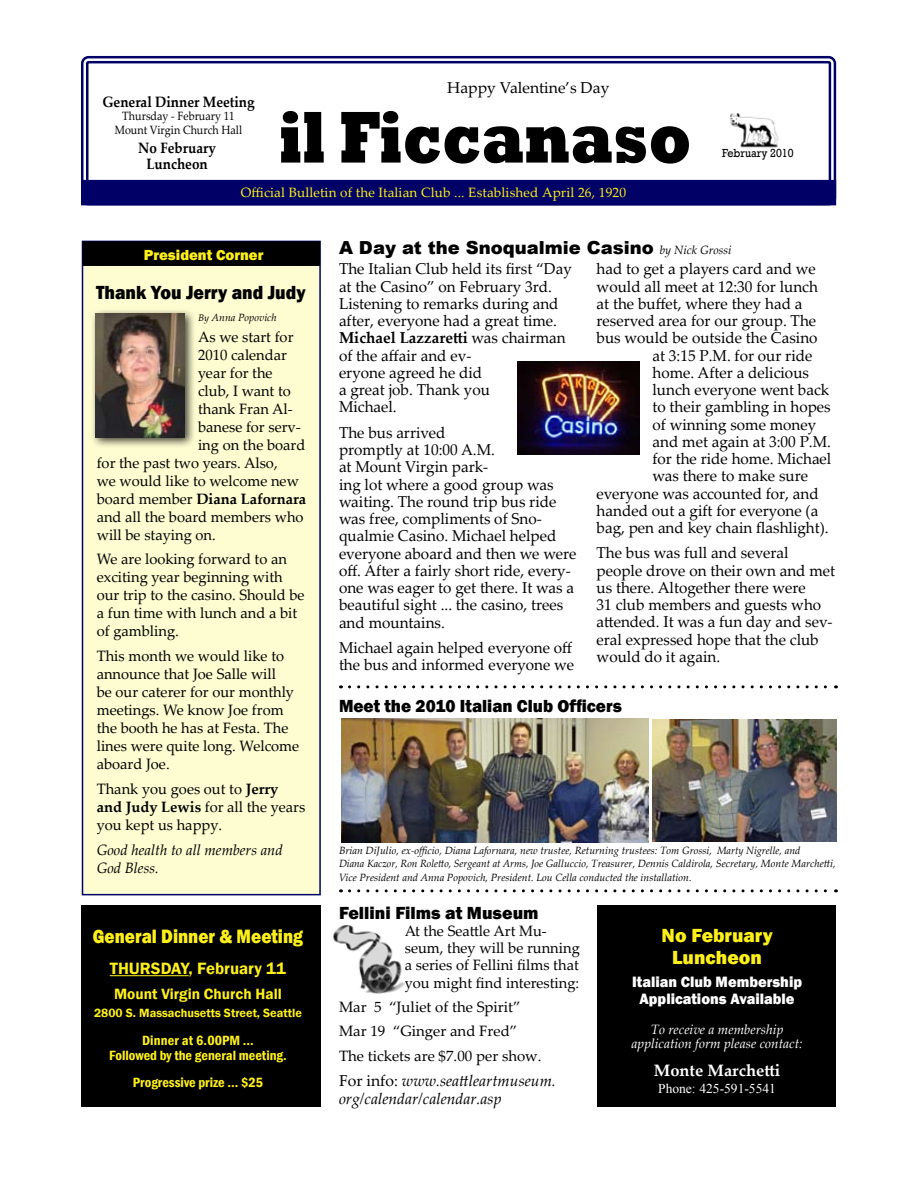
<style>
.page{position:relative;width:918px;height:1188px;background:#fff}
.page>*{position:absolute;margin:0;border:0;box-sizing:border-box;transform-origin:0 0}
.t1{font:800 74.55px "Rockwell";color:#000;scale:.77 1}
.t2{font:800 19.95px "Franklin Gothic";color:#fdf01a;scale:.87 1}
.t3{font:800 19.5px "Franklin Gothic";color:#000;scale:.92 1}
.t4{font:800 19.5px/21.8px "Franklin Gothic";color:#fdf01a;text-align:center}
.t5{font:900 18px "Arial";color:#000}
.t6{font:800 18px "Franklin Gothic";color:#000;scale:.96 1}
.t7{font:800 18px "Franklin Gothic";color:#000}
.t8{font:600 16.8px "Franklin Gothic";color:#fdf01a}
.t9{font:700 16.5px "Palatino Linotype";color:#fff}
.t10{font:15.75px/17.2px "Palatino Linotype";color:#000}
.t11{font:italic 15.75px/18px "Palatino Linotype";color:#000}
.t12{font:800 15.45px/17.4px "Franklin Gothic";color:#fff;text-align:center;scale:.96 1}
.t13{font:600 15.3px "Franklin Gothic";color:#fdf01a}
.t14{font:15px/18px "Palatino Linotype";color:#000}
.t15{font:700 15px/16.5px "Palatino Linotype";color:#000;text-align:center;scale:.9 1}
.t16{font:italic 15px/18px "Palatino Linotype";color:#000}
.t17{font:700 15px "Palatino Linotype";color:#000}
.t18{font:800 15px "Franklin Gothic";color:#fdf01a}
.t19{font:600 condensed 13.8px/15px "Franklin Gothic";color:#fdf01a;text-align:center;scale:1.04 1}
.t20{font:13.5px "Palatino Linotype";letter-spacing:.01em;color:#fdf01a}
.t21{font:italic 13.5px/13.4px "Palatino Linotype";color:#fff;text-align:center}
.t22{font:13.5px "Times New Roman";color:#fff}
.t23{font:600 12.3px "Franklin Gothic";color:#fdf01a}
.t24{font:12px/13.5px "Palatino Linotype";color:#000;text-align:center;scale:.9 1}
.t25{font:12px "Rockwell";color:#000;scale:.9 1}
.t26{font:italic 10.5px/13.5px "Palatino Linotype";color:#000}
.s1{font-size:9.6px}
.s2{font-weight:400}
.s3{font-weight:700}
.s4{font-family:"Palatino Linotype";font-weight:400;font-style:italic;font-size:12px}
.s5{font-style:normal}
</style>
<div class="page">
<div style="left:81px;top:56px;width:755px;height:149px;border:2px solid #006;border-radius:6px"></div>
<div style="left:86px;top:61px;width:745px;height:139px;border:2px solid #006"></div>
<img style="left:730px;top:113px;width:49px;height:35px">
<svg style="left:81px;top:175px;width:756px;height:31px;background:#2a2a7f"></svg>
<div style="left:82px;top:241px;width:239px;height:654px;background:#fefcd1;border:2px solid #006"></div>
<div style="left:81px;top:905px;width:240px;height:202px;background:#000"></div>
<hr style="left:110px;top:975px;width:79px;height:1px;background:#fdf01a">
<svg style="left:81px;top:240px;width:240px;height:30px;background:#272725"></svg>
<div style="left:91px;top:308px;width:105px;height:141px;background:#000;opacity:.75"></div>
<img style="left:96px;top:314px;width:89px;height:124px">
<div style="left:597px;top:906px;width:239px;height:201px;background:#000"></div>
<img style="left:333px;top:925px;width:72px;height:68px">
<img style="left:518px;top:362px;width:121px;height:92px">
<img style="left:342px;top:718px;width:306px;height:124px">
<img style="left:653px;top:719px;width:184px;height:123px">
<svg style="left:350px;top:685px;width:487px;height:3px"></svg>
<svg style="left:350px;top:889px;width:487px;height:3px"></svg>
<p class="t15" style="left:102px;top:93px;width:171px">General Dinner Meeting</p>
<p class="t24" style="left:115px;top:109px;width:143px">Thursday - February 11<br>Mount Virgin Church Hall</p>
<p class="t15" style="left:138px;top:139px;width:88px">No February<br>Luncheon</p>
<p class="t10" style="left:447px;top:78px;width:164px">Happy Valentine’s Day</p>
<h1 class="t1" style="left:279px;top:95px;width:537px">il Ficcanaso</h1>
<p class="t20" style="left:241px;top:183px;width:387px">Official Bulletin of the Italian Club ... Established April 26, 1920</p>
<p class="t25" style="left:722px;top:147px;width:81px">February 2010</p>
<p class="t18" style="left:144px;top:246px;width:121px">President Corner</p>
<p class="t3" style="left:96px;top:279px;width:229px">Thank You Jerry and Judy</p>
<p class="t26" style="left:198px;top:310px;width:80px"><span class="s1">By</span> Anna Popovich</p>
<p class="t14" style="left:198px;top:327px;width:97px">As we start for</p>
<p class="t14" style="left:198px;top:345px;width:90px">2010 calendar</p>
<p class="t14" style="left:198px;top:363px;width:76px">year for the</p>
<p class="t14" style="left:198px;top:381px;width:94px">club, I want to</p>
<p class="t14" style="left:198px;top:399px;width:96px">thank Fran Al-</p>
<p class="t14" style="left:198px;top:417px;width:104px">banese for serv-</p>
<p class="t14" style="left:198px;top:435px;width:109px">ing on the board</p>
<p class="t14" style="left:97px;top:453px;width:182px">for the past two years. Also,</p>
<p class="t14" style="left:97px;top:471px;width:204px">we would like to welcome new</p>
<p class="t17" style="left:97px;top:488px;width:211px"><span class="s2">board member</span> Diana Lafornara</p>
<p class="t14" style="left:97px;top:507px;width:208px">and all the board members who</p>
<p class="t14" style="left:97px;top:525px;width:121px">will be staying on.</p>
<p class="t14" style="left:97px;top:550px;width:209px">We are looking forward to an exciting year beginning with our trip to the casino. Should be a fun time with lunch and a bit of gambling.</p>
<p class="t14" style="left:97px;top:646px;width:204px">This month we would like to announce that Joe Salle will<br>be our caterer for our monthly meetings. We know Joe from the booth he has at Festa. The lines were quite long. Welcome aboard Joe.</p>
<p class="t14" style="left:97px;top:779px;width:210px">Thank you goes out to <span class="s3">Jerry and Judy Lewis</span> for all the years you kept us happy.</p>
<p class="t16" style="left:97px;top:840px;width:188px">Good health to all members and<br>God Bless.</p>
<p class="t2" style="left:93px;top:923px;width:243px">General Dinner &amp; Meeting</p>
<p class="t8" style="left:110px;top:958px;width:178px">thursday, February 11</p>
<p class="t13" style="left:114px;top:984px;width:169px">Mount Virgin Church Hall</p>
<p class="t23" style="left:94px;top:1006px;width:209px">2800 S. Massachusetts Street, Seattle</p>
<p class="t19" style="left:109px;top:1032px;width:172px">Dinner at 6.00PM ...<br>Followed by the general meeting.</p>
<p class="t19" style="left:133px;top:1075px;width:127px">Progressive prize ... $25</p>
<p class="t5" style="left:339px;top:235px;width:394px">A Day at the Snoqualmie Casino <span class="s4">by Nick Grossi</span></p>
<p class="t10" style="left:339px;top:260px;width:234px">The Italian Club held its first “Day at the Casino” on February 3rd.<br>Listening to remarks during and after, everyone had a great time.<br><span class="s3">Michael Lazzaretti</span> was chairman of the affair and ev-<br>eryone agreed he did<br>a great job. Thank you<br>Michael.</p>
<p class="t10" style="left:339px;top:423px;width:239px">The bus arrived<br>promptly at 10:00 A.M.<br>at Mount Virgin park-<br>ing lot where a good group was waiting. The round trip bus ride was free, compliments of Sno&shy;qualmie Casino. Michael helped everyone aboard and then we were off. After a fairly short ride, every&shy;one was eager to get there. It was a beautiful sight ... the casino, trees and mountains.</p>
<p class="t10" style="left:339px;top:638px;width:237px">Michael again helped everyone off the bus and informed everyone we</p>
<p class="t10" style="left:597px;top:260px;width:221px">had to get a players card and we</p>
<p class="t10" style="left:597px;top:277px;width:223px">would all meet at 12:30 for lunch</p>
<p class="t10" style="left:597px;top:294px;width:207px">at the buffet, where they had a</p>
<p class="t10" style="left:597px;top:312px;width:221px">reserved area for our group. The</p>
<p class="t10" style="left:597px;top:329px;width:223px">bus would be outside the Casino</p>
<p class="t10" style="left:653px;top:346px;width:161px">at 3:15 P.M. for our ride</p>
<p class="t10" style="left:653px;top:363px;width:158px">home. After a delicious</p>
<p class="t10" style="left:653px;top:381px;width:178px">lunch everyone went back</p>
<p class="t10" style="left:653px;top:398px;width:180px">to their gambling in hopes</p>
<p class="t10" style="left:653px;top:415px;width:165px">of winning some money</p>
<p class="t10" style="left:653px;top:432px;width:180px">and met again at 3:00 P.M.</p>
<p class="t10" style="left:653px;top:450px;width:180px">for the ride home. Michael</p>
<p class="t10" style="left:653px;top:467px;width:157px">was there to make sure</p>
<p class="t10" style="left:597px;top:484px;width:224px">everyone was accounted for, and</p>
<p class="t10" style="left:597px;top:501px;width:223px">handed out a gift for everyone (a</p>
<p class="t10" style="left:597px;top:519px;width:234px">bag, pen and key chain flashlight).</p>
<p class="t10" style="left:597px;top:544px;width:240px">The bus was full and several people drove on their own and met us there. Altogether there were<br>31 club members and guests who attended. It was a fun day and sev&shy;eral expressed hope that the club would do it again.</p>
<p class="t6" style="left:339px;top:694px;width:296px">Meet the 2010 Italian Club Officers</p>
<p class="t26" style="left:339px;top:843px;width:498px">Brian DiJulio, ex-officio, Diana Lafornara, new trustee, Returning trustees: Tom Grossi, Marty Nigrelle, and<br>Diana Kaczor, Ron Roletto, Sergeant at Arms, Joe Galluccio, Treasurer, Dennis Caldirola, Secretary, Monte Marchetti,<br>Vice President and Anna Popovich, President. Lou Cella conducted the installation.</p>
<p class="t7" style="left:339px;top:901px;width:201px">Fellini Films at Museum</p>
<p class="t14" style="left:405px;top:922px;width:177px;line-height:17.2px">At the Seattle Art Mu&shy;seum, they will be running a series of Fellini films that you might find interesting:</p>
<p class="t14" style="left:339px;top:994px;width:204px;line-height:24.8px">Mar 5 “Juliet of the Spirit”<br>Mar 19 “Ginger and Fred”<br>The tickets are $7.00 per show.</p>
<p class="t11" style="left:339px;top:1071px;width:218px"><span class="s5">For info:</span> www.seattleartmuseum. org/calendar/calendar.asp</p>
<p class="t4" style="left:662px;top:924px;width:113px">No February<br>Luncheon</p>
<p class="t12" style="left:632px;top:973px;width:179px">Italian Club Membership<br>Applications Available</p>
<p class="t21" style="left:632px;top:1022px;width:172px">To receive a membership application form please contact:</p>
<p class="t9" style="left:654px;top:1059px;width:128px">Monte Marchetti</p>
<p class="t22" style="left:658px;top:1079px;width:119px">Phone: 425-591-5541</p>
</div>
